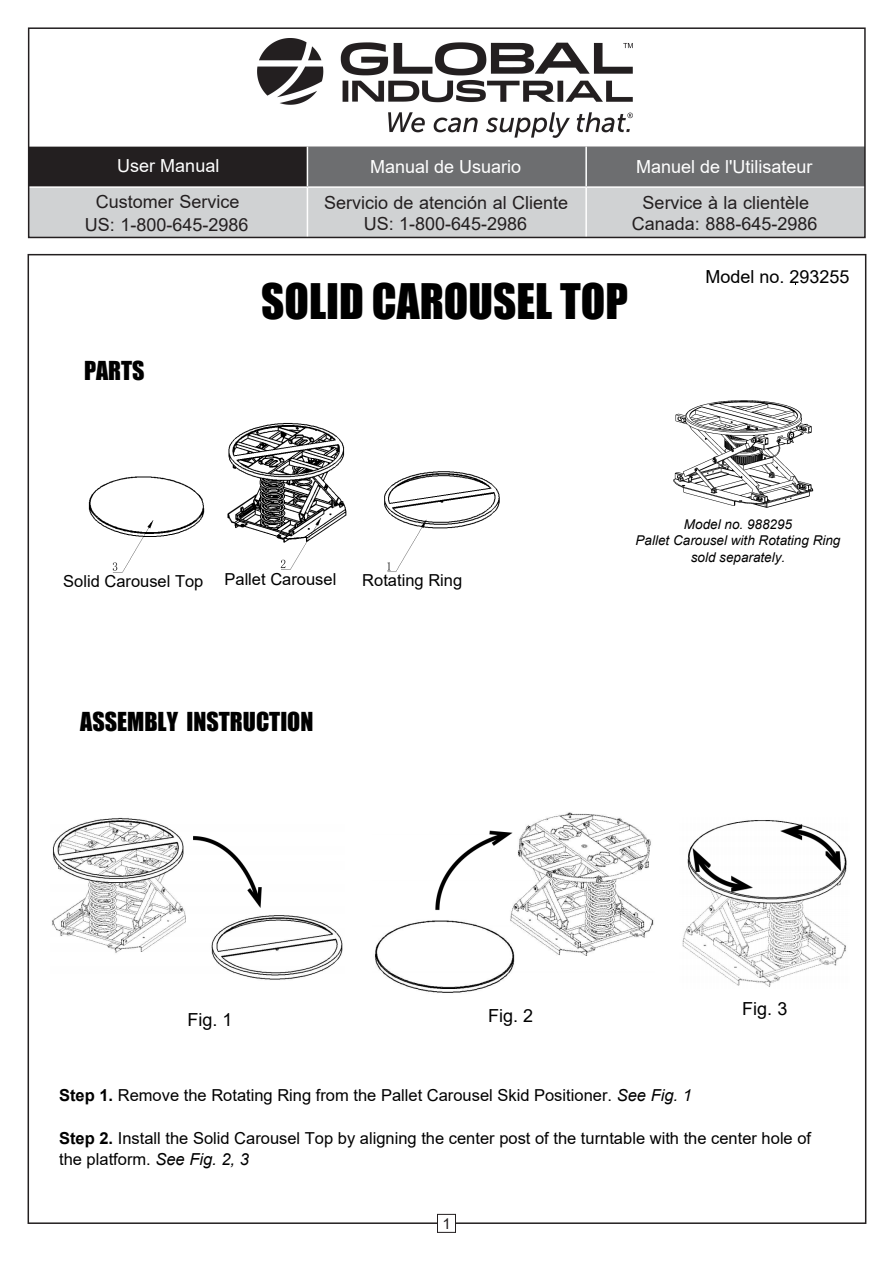
<style>
.page{position:relative;width:894px;height:1264px;background:#fff}
.page>*{position:absolute;margin:0;border:0;box-sizing:border-box;transform-origin:0 0}
.t1{font:45px "Impact";color:#000}
.t2{font:24px "Impact";color:#000}
.t3{font:18px/21px "Arial";color:#231f20;text-align:center}
.t4{font:18px "Arial";color:#fff}
.t5{font:18px "Arial";color:#000}
.t6{font:16.5px/21.3px "Arial";color:#000}
.t7{font:15px "Arial";color:#231f20}
.t8{font:italic 13.5px/16.2px "Arial";color:#000;text-align:center}
.s1{font-weight:700}
.s2{font-style:italic}
</style>
<div class="page">
<div style="left:437px;top:1214px;width:19px;height:19px;border:1px solid #231f20"></div>
<svg style="left:31px;top:147px;width:832px;height:88px;background:#98989a"></svg>
<hr style="left:307px;top:147px;width:1px;height:39px;background:#fff">
<hr style="left:585px;top:147px;width:2px;height:39px;background:#fff">
<hr style="left:29px;top:186px;width:278px;height:2px;background:#fff">
<hr style="left:307px;top:186px;width:279px;height:2px;background:#fff">
<hr style="left:307px;top:188px;width:1px;height:49px;background:#fff">
<hr style="left:586px;top:186px;width:279px;height:2px;background:#fff">
<hr style="left:585px;top:188px;width:2px;height:49px;background:#fff">
<div style="left:28px;top:145px;width:838px;height:94px;border:1px solid #fff"></div>
<div style="left:28px;top:27px;width:838px;height:211px;border:2px solid #231f20"></div>
<img style="left:257px;top:39px;width:376px;height:99px">
<img style="left:52px;top:817px;width:291px;height:163px">
<img style="left:375px;top:812px;width:279px;height:181px">
<img style="left:682px;top:820px;width:165px;height:167px">
<img style="left:88px;top:423px;width:412px;height:150px">
<img style="left:673px;top:400px;width:141px;height:108px">
<p class="t4" style="left:117px;top:153px;width:104px">User Manual</p>
<p class="t4" style="left:370px;top:154px;width:153px">Manual de Usuario</p>
<p class="t4" style="left:636px;top:155px;width:178px">Manuel de l'Utilisateur</p>
<p class="t3" style="left:85px;top:190px;width:165px;line-height:22.5px">Customer Service<br>US: 1-800-645-2986</p>
<p class="t3" style="left:324px;top:192px;width:246px">Servicio de atención al Cliente<br>US: 1-800-645-2986</p>
<p class="t3" style="left:632px;top:192px;width:187px">Service à la clientèle<br>Canada: 888-645-2986</p>
<h2 class="t2" style="left:84px;top:352px;width:62px">PARTS</h2>
<h1 class="t1" style="left:261px;top:266px;width:368px">SOLID CAROUSEL TOP</h1>
<p class="t5" style="left:706px;top:264px;width:146px">Model no. 293255</p>
<p class="t6" style="left:63px;top:570px;width:142px">Solid Carousel Top</p>
<p class="t6" style="left:224px;top:569px;width:113px">Pallet Carousel</p>
<p class="t6" style="left:362px;top:570px;width:101px">Rotating Ring</p>
<h2 class="t2" style="left:80px;top:703px;width:235px">ASSEMBLY INSTRUCTION</h2>
<p class="t8" style="left:636px;top:517px;width:206px">Model no. 988295<br>Pallet Carousel with Rotating Ring sold separately.</p>
<p class="t5" style="left:188px;top:1007px;width:47px">Fig. 1</p>
<p class="t5" style="left:488px;top:1003px;width:47px">Fig. 2</p>
<p class="t5" style="left:742px;top:996px;width:47px">Fig. 3</p>
<p class="t6" style="left:59px;top:1084px;width:634px"><span class="s1">Step 1.</span> Remove the Rotating Ring from the Pallet Carousel Skid Positioner. <span class="s2">See Fig. 1</span></p>
<p class="t6" style="left:59px;top:1127px;width:754px"><span class="s1">Step 2.</span> Install the Solid Carousel Top by aligning the center post of the turntable with the center hole of the platform. <span class="s2">See Fig. 2, 3</span></p>
<p class="t7" style="left:442px;top:1213px;width:10px">1</p>
</div>
